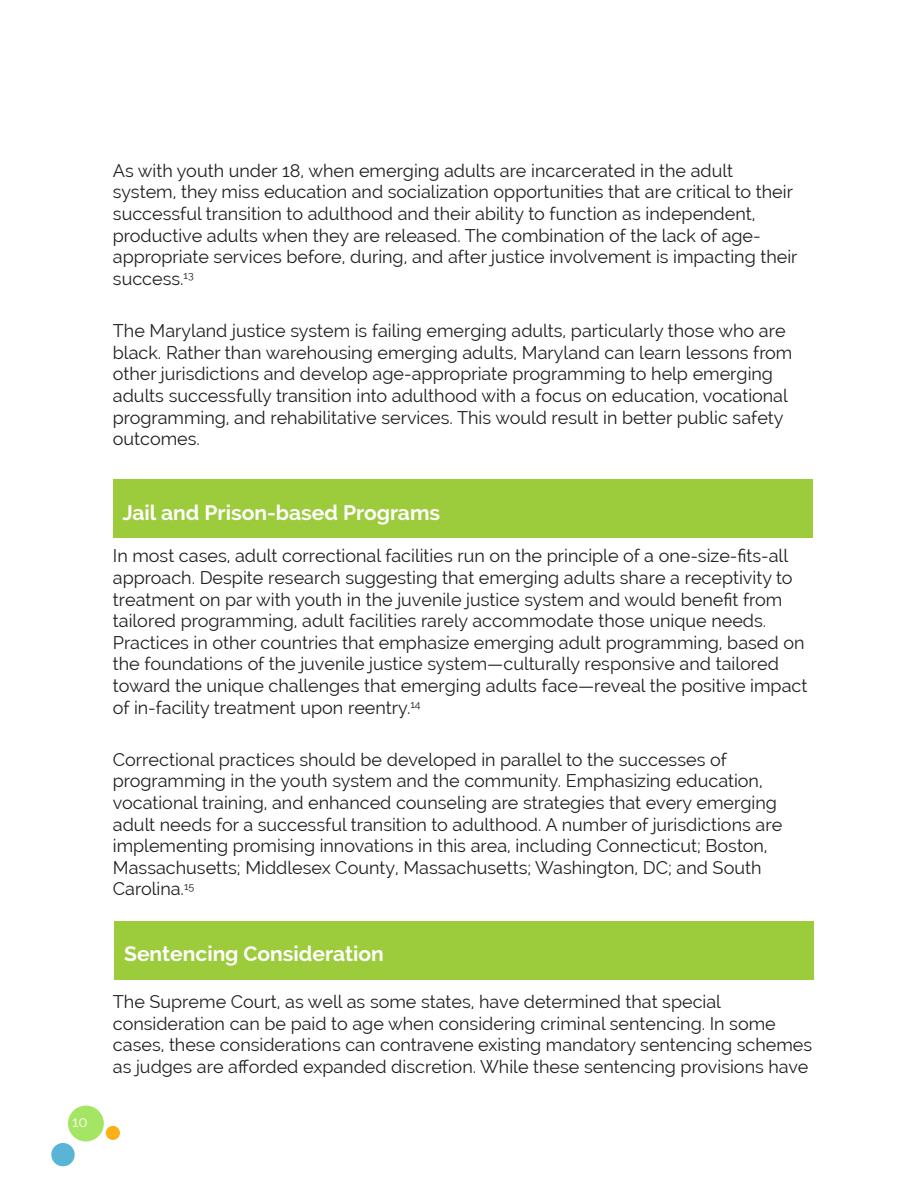
<style>
.page{position:relative;width:918px;height:1188px;background:#fff}
.page>*{position:absolute;margin:0;border:0;box-sizing:border-box;transform-origin:0 0}
.Average_spacing{font:700 21px "Raleway";color:#fff}
.Average_spacing-2{font:18px/21.6px "Raleway";color:#231f20}
.t1{font:15px "Raleway";color:#fff}
</style>
<div class="page">
<div style="left:68px;top:1106px;width:36px;height:35px;background:#a4e563;border-radius:50%"></div>
<div style="left:106px;top:1126px;width:14px;height:14px;background:#fbb017;border-radius:50%"></div>
<div style="left:51px;top:1143px;width:24px;height:23px;background:#58b5d6;border-radius:50%"></div>
<div style="left:113px;top:480px;width:699px;height:58px;background:#9ccb3b"></div>
<div style="left:114px;top:921px;width:699px;height:58px;background:#9ccb3b"></div>
<p class="t1" style="left:72px;top:1113px;width:17px">10</p>
<p class="Average_spacing-2" style="left:113px;top:160px;width:686px">As with youth under 18, when emerging adults are incarcerated in the adult system, they miss education and socialization opportunities that are critical to their successful transition to adulthood and their ability to function as independent, productive adults when they are released. The combination of the lack of age&shy;appropriate services before, during, and after justice involvement is impacting their success.<sup>13</sup></p>
<p class="Average_spacing-2" style="left:113px;top:320px;width:681px">The Maryland justice system is failing emerging adults, particularly those who are black. Rather than warehousing emerging adults, Maryland can learn lessons from other jurisdictions and develop age-appropriate programming to help emerging adults successfully transition into adulthood with a focus on education, vocational programming, and rehabilitative services. This would result in better public safety outcomes.</p>
<p class="Average_spacing" style="left:122px;top:500px;width:319px">Jail and Prison-based Programs</p>
<p class="Average_spacing-2" style="left:113px;top:545px;width:696px">In most cases, adult correctional facilities run on the principle of a one-size-fits-all approach. Despite research suggesting that emerging adults share a receptivity to treatment on par with youth in the juvenile justice system and would benefit from tailored programming, adult facilities rarely accommodate those unique needs.<br>Practices in other countries that emphasize emerging adult programming, based on the foundations of the juvenile justice system—culturally responsive and tailored toward the unique challenges that emerging adults face—reveal the positive impact of in-facility treatment upon reentry.<sup>14</sup></p>
<p class="Average_spacing-2" style="left:113px;top:749px;width:671px">Correctional practices should be developed in parallel to the successes of programming in the youth system and the community. Emphasizing education, vocational training, and enhanced counseling are strategies that every emerging adult needs for a successful transition to adulthood. A number of jurisdictions are implementing promising innovations in this area, including Connecticut; Boston, Massachusetts; Middlesex County, Massachusetts; Washington, DC; and South Carolina.<sup>15</sup></p>
<p class="Average_spacing" style="left:124px;top:942px;width:261px">Sentencing Consideration</p>
<p class="Average_spacing-2" style="left:113px;top:991px;width:701px">The Supreme Court, as well as some states, have determined that special consideration can be paid to age when considering criminal sentencing. In some cases, these considerations can contravene existing mandatory sentencing schemes as judges are afforded expanded discretion. While these sentencing provisions have</p>
</div>
